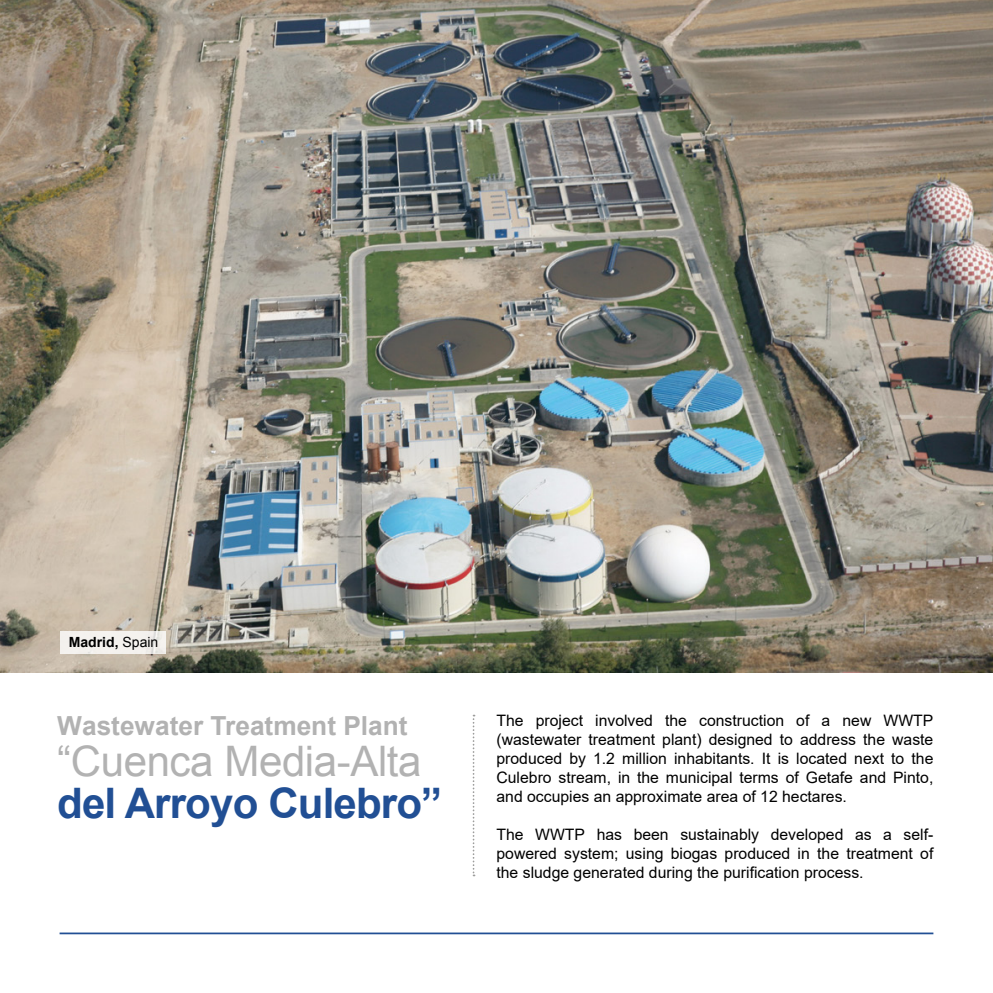
<style>
.page{position:relative;width:993px;height:993px;background:#fff}
.page>*{position:absolute;margin:0;border:0;box-sizing:border-box;transform-origin:0 0}
.t1{font:42px/42.2px "Arial";letter-spacing:-.01em;color:#b2b2b2}
.t2{font:700 26.25px "Arial";color:#b2b2b2}
.t3{font:15.75px/18.9px "Arial";color:#000;text-align:justify}
.t4{font:700 14px "Arial";color:#000}
.s1{font-weight:400}
.s2{font-weight:700;color:#214f94}
</style>
<div class="page">
<img style="left:0;top:0;width:992px;height:672px">
<hr style="left:60px;top:932px;width:873px;height:1px;background:#214f94">
<div style="left:60px;top:630px;width:105px;height:23px;background:#f4f2ee"></div>
<svg style="left:472px;top:714px;width:2px;height:162px"></svg>
<p class="t4" style="left:69px;top:633px;width:91px">Madrid, <span class="s1">Spain</span></p>
<p class="t2" style="left:57px;top:708px;width:352px">Wastewater Treatment Plant</p>
<p class="t1" style="left:57px;top:740px;width:386px">“Cuenca Media-Alta <span class="s2">del Arroyo Culebro”</span></p>
<p class="t3" style="left:496px;top:710px;width:438px">The project involved the construction of a new WWTP (wastewater treatment plant) designed to address the waste produced by 1.2 million inhabitants. It is located next to the Culebro stream, in the municipal terms of Getafe and Pinto, and occupies an approximate area of 12 hectares.</p>
<p class="t3" style="left:496px;top:824px;width:438px">The WWTP has been sustainably developed as a self&shy;powered system; using biogas produced in the treatment of the sludge generated during the purification process.</p>
</div>
